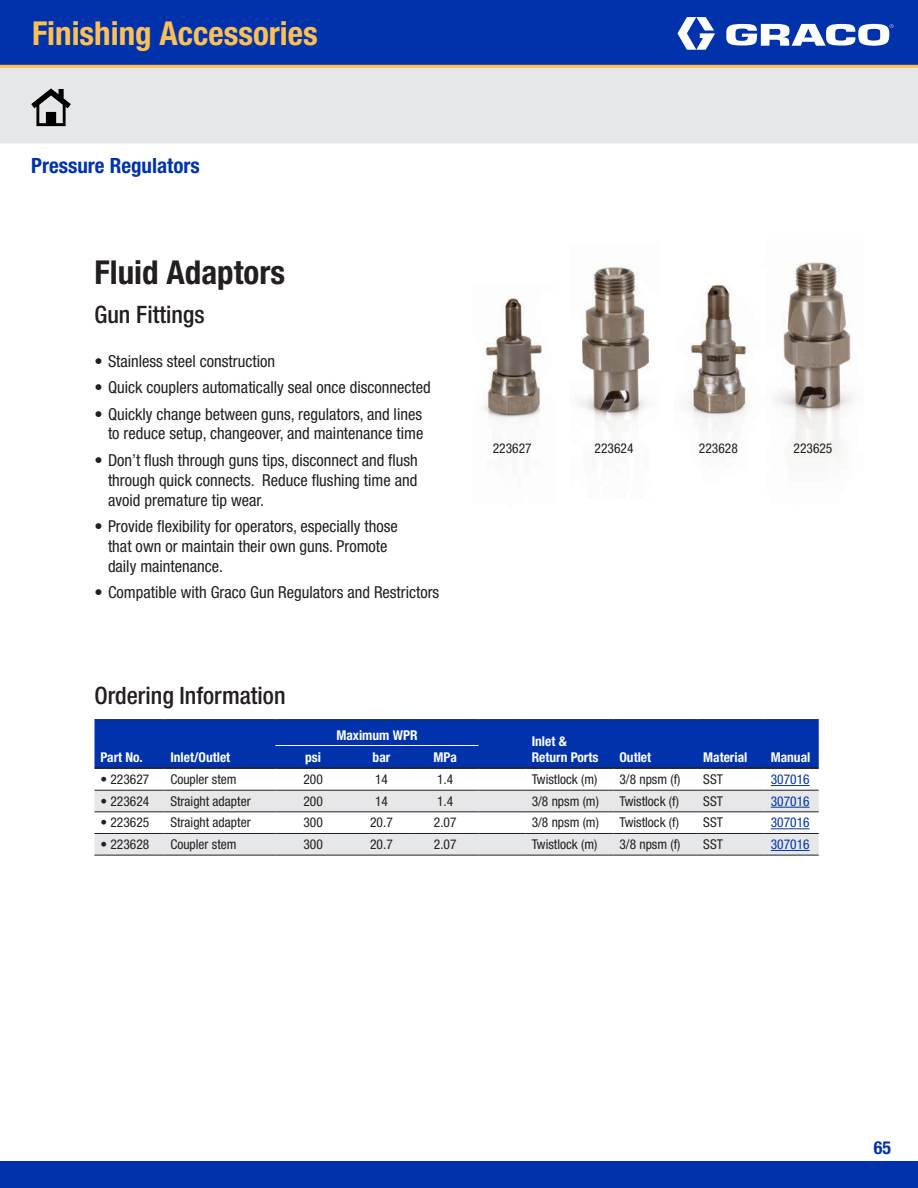
<style>
.page{position:relative;width:918px;height:1188px;background:#fff}
.page>*{position:absolute;margin:0;border:0;box-sizing:border-box;transform-origin:0 0}
.t1{font:700 condensed 33px "Helvetica Neue LT Std";color:#fdc056}
.t2{font:700 condensed 33px "Helvetica Neue LT Std";color:#231f20}
.t3{font:500 condensed 24px "Helvetica Neue LT Std";color:#231f20}
.t4{font:700 condensed 21px "Helvetica Neue LT Std";color:#0033ab}
.t5{font:700 condensed 18px "Helvetica Neue LT Std";color:#0033ab}
.t6{font:condensed 16.5px/19.8px "Helvetica Neue LT Std";color:#231f20;text-align:right}
.t7{font:condensed 13.5px "Helvetica Neue LT Std";color:#231f20}
.t8{font:700 condensed 13.5px "Helvetica Neue LT Std";color:#fff}
.t9{font:condensed 13.5px "Helvetica Neue LT Std";color:#0033ab}
</style>
<div class="page">
<div style="left:0;top:68px;width:918px;height:75px;background:#e6e7e9"></div>
<div style="left:0;top:1161px;width:918px;height:27px;background:#0033ab"></div>
<div style="left:0;top:0;width:918px;height:68px;background:#0033ab"></div>
<svg style="left:677px;top:17px;width:38px;height:33px"></svg>
<svg style="left:726px;top:23px;width:167px;height:23px"></svg>
<hr style="left:0;top:65px;width:918px;height:3px;background:#fdc056">
<svg style="left:31px;top:88px;width:40px;height:38px;background:#8c8d8e"></svg>
<div style="left:94px;top:720px;width:725px;height:47px;background:#0033ab"></div>
<svg style="left:94px;top:791px;width:725px;height:64px;fill:#e6e7e9"></svg>
<hr style="left:94px;top:855px;width:70px;height:1px;background:#231f20">
<hr style="left:478px;top:855px;width:48px;height:1px;background:#231f20">
<hr style="left:526px;top:855px;width:87px;height:1px;background:#231f20">
<hr style="left:613px;top:855px;width:84px;height:1px;background:#231f20">
<hr style="left:697px;top:855px;width:68px;height:1px;background:#231f20">
<hr style="left:765px;top:855px;width:54px;height:1px;background:#231f20">
<hr style="left:94px;top:719px;width:70px;height:1px;background:#231f20">
<hr style="left:94px;top:767px;width:70px;height:2px;background:#231f20">
<hr style="left:94px;top:790px;width:70px;height:1px;background:#231f20">
<hr style="left:164px;top:790px;width:111px;height:1px;background:#231f20">
<hr style="left:275px;top:790px;width:76px;height:1px;background:#231f20">
<hr style="left:351px;top:790px;width:61px;height:1px;background:#231f20">
<hr style="left:412px;top:790px;width:66px;height:1px;background:#231f20">
<hr style="left:478px;top:790px;width:48px;height:1px;background:#231f20">
<hr style="left:526px;top:790px;width:87px;height:1px;background:#231f20">
<hr style="left:613px;top:790px;width:84px;height:1px;background:#231f20">
<hr style="left:697px;top:790px;width:68px;height:1px;background:#231f20">
<hr style="left:765px;top:790px;width:54px;height:1px;background:#231f20">
<hr style="left:94px;top:811px;width:70px;height:1px;background:#231f20">
<hr style="left:164px;top:811px;width:111px;height:1px;background:#231f20">
<hr style="left:275px;top:811px;width:76px;height:1px;background:#231f20">
<hr style="left:351px;top:811px;width:61px;height:1px;background:#231f20">
<hr style="left:412px;top:811px;width:66px;height:1px;background:#231f20">
<hr style="left:478px;top:811px;width:48px;height:1px;background:#231f20">
<hr style="left:526px;top:811px;width:87px;height:1px;background:#231f20">
<hr style="left:613px;top:811px;width:84px;height:1px;background:#231f20">
<hr style="left:697px;top:811px;width:68px;height:1px;background:#231f20">
<hr style="left:765px;top:811px;width:54px;height:1px;background:#231f20">
<hr style="left:94px;top:833px;width:70px;height:1px;background:#231f20">
<hr style="left:164px;top:833px;width:111px;height:1px;background:#231f20">
<hr style="left:275px;top:833px;width:76px;height:1px;background:#231f20">
<hr style="left:351px;top:833px;width:61px;height:1px;background:#231f20">
<hr style="left:412px;top:833px;width:66px;height:1px;background:#231f20">
<hr style="left:478px;top:833px;width:48px;height:1px;background:#231f20">
<hr style="left:526px;top:833px;width:87px;height:1px;background:#231f20">
<hr style="left:613px;top:833px;width:84px;height:1px;background:#231f20">
<hr style="left:697px;top:833px;width:68px;height:1px;background:#231f20">
<hr style="left:765px;top:833px;width:54px;height:1px;background:#231f20">
<hr style="left:164px;top:855px;width:111px;height:1px;background:#231f20">
<hr style="left:275px;top:855px;width:76px;height:1px;background:#231f20">
<hr style="left:351px;top:855px;width:61px;height:1px;background:#231f20">
<hr style="left:412px;top:855px;width:66px;height:1px;background:#231f20">
<hr style="left:275px;top:767px;width:76px;height:2px;background:#231f20">
<hr style="left:351px;top:767px;width:61px;height:2px;background:#231f20">
<hr style="left:412px;top:767px;width:66px;height:2px;background:#231f20">
<hr style="left:164px;top:719px;width:111px;height:1px;background:#231f20">
<hr style="left:275px;top:719px;width:76px;height:1px;background:#231f20">
<hr style="left:351px;top:719px;width:61px;height:1px;background:#231f20">
<hr style="left:412px;top:719px;width:66px;height:1px;background:#231f20">
<hr style="left:478px;top:719px;width:48px;height:1px;background:#231f20">
<hr style="left:526px;top:719px;width:87px;height:1px;background:#231f20">
<hr style="left:613px;top:719px;width:84px;height:1px;background:#231f20">
<hr style="left:697px;top:719px;width:68px;height:1px;background:#231f20">
<hr style="left:765px;top:719px;width:54px;height:1px;background:#231f20">
<hr style="left:164px;top:767px;width:111px;height:2px;background:#231f20">
<hr style="left:478px;top:767px;width:48px;height:2px;background:#231f20">
<hr style="left:526px;top:767px;width:87px;height:2px;background:#231f20">
<hr style="left:613px;top:767px;width:84px;height:2px;background:#231f20">
<hr style="left:697px;top:767px;width:68px;height:2px;background:#231f20">
<hr style="left:765px;top:767px;width:54px;height:2px;background:#231f20">
<hr style="left:275px;top:745px;width:76px;height:1px;background:#fff">
<hr style="left:351px;top:745px;width:61px;height:1px;background:#fff">
<hr style="left:412px;top:745px;width:66px;height:1px;background:#fff">
<hr style="left:771px;top:785px;width:39px;height:1px;background:#0033ab">
<hr style="left:771px;top:807px;width:39px;height:1px;background:#0033ab">
<hr style="left:771px;top:828px;width:39px;height:1px;background:#0033ab">
<hr style="left:771px;top:850px;width:39px;height:1px;background:#0033ab">
<img style="left:579px;top:266px;width:71px;height:164px">
<img style="left:683px;top:285px;width:65px;height:162px">
<img style="left:483px;top:297px;width:59px;height:125px">
<img style="left:775px;top:262px;width:78px;height:196px">
<h1 class="t1" style="left:32px;top:13px;width:287px">Finishing Accessories</h1>
<p class="t4" style="left:31px;top:152px;width:170px">Pressure Regulators</p>
<p class="t2" style="left:94px;top:252px;width:192px">Fluid Adaptors</p>
<p class="t3" style="left:94px;top:300px;width:112px">Gun Fittings</p>
<p class="t6" style="left:94px;top:351px;width:182px">• Stainless steel construction</p>
<p class="t6" style="left:94px;top:377px;width:338px">• Quick couplers automatically seal once disconnected</p>
<p class="t6" style="left:94px;top:404px;width:330px">• Quickly change between guns, regulators, and lines to reduce setup, changeover, and maintenance time</p>
<p class="t6" style="left:108px;top:450px;width:311px;text-align:justify;text-indent:-14px">• Don’t flush through guns tips, disconnect and flush through quick connects. Reduce flushing time and avoid premature tip wear.</p>
<p class="t6" style="left:108px;top:516px;width:291px;text-align:left;text-indent:-14px">• Provide flexibility for operators, especially those that own or maintain their own guns. Promote daily maintenance.</p>
<p class="t6" style="left:94px;top:582px;width:346px">• Compatible with Graco Gun Regulators and Restrictors</p>
<p class="t3" style="left:94px;top:681px;width:193px">Ordering Information</p>
<p class="t8" style="left:336px;top:727px;width:83px">Maximum WPR</p>
<p class="t7" style="left:493px;top:440px;width:40px">223627</p>
<p class="t7" style="left:595px;top:440px;width:40px">223624</p>
<p class="t7" style="left:699px;top:440px;width:40px">223628</p>
<p class="t7" style="left:794px;top:440px;width:40px">223625</p>
<p class="t8" style="left:532px;top:733px;width:36px">Inlet &amp;</p>
<p class="t8" style="left:100px;top:749px;width:44px">Part No.</p>
<p class="t8" style="left:170px;top:749px;width:61px">Inlet/Outlet</p>
<p class="t8" style="left:305px;top:749px;width:17px">psi</p>
<p class="t8" style="left:373px;top:749px;width:19px">bar</p>
<p class="t8" style="left:434px;top:749px;width:25px">MPa</p>
<p class="t8" style="left:532px;top:749px;width:68px">Return Ports</p>
<p class="t8" style="left:619px;top:749px;width:33px">Outlet</p>
<p class="t8" style="left:703px;top:749px;width:46px">Material</p>
<p class="t8" style="left:771px;top:749px;width:41px">Manual</p>
<p class="t7" style="left:100px;top:772px;width:50px">• 223627</p>
<p class="t7" style="left:170px;top:772px;width:68px">Coupler stem</p>
<p class="t7" style="left:303px;top:772px;width:21px">200</p>
<p class="t7" style="left:375px;top:772px;width:14px">14</p>
<p class="t7" style="left:437px;top:772px;width:18px">1.4</p>
<p class="t7" style="left:532px;top:772px;width:67px">Twistlock (m)</p>
<p class="t7" style="left:619px;top:772px;width:62px">3/8 npsm (f)</p>
<p class="t7" style="left:703px;top:772px;width:21px">SST</p>
<p class="t9" style="left:771px;top:772px;width:40px">307016</p>
<p class="t7" style="left:100px;top:793px;width:50px">• 223624</p>
<p class="t7" style="left:170px;top:793px;width:82px">Straight adapter</p>
<p class="t7" style="left:303px;top:793px;width:21px">200</p>
<p class="t7" style="left:375px;top:793px;width:14px">14</p>
<p class="t7" style="left:437px;top:793px;width:18px">1.4</p>
<p class="t7" style="left:532px;top:793px;width:69px">3/8 npsm (m)</p>
<p class="t7" style="left:619px;top:793px;width:61px">Twistlock (f)</p>
<p class="t7" style="left:703px;top:793px;width:21px">SST</p>
<p class="t9" style="left:771px;top:793px;width:40px">307016</p>
<p class="t7" style="left:100px;top:815px;width:50px">• 223625</p>
<p class="t7" style="left:170px;top:815px;width:82px">Straight adapter</p>
<p class="t7" style="left:303px;top:815px;width:21px">300</p>
<p class="t7" style="left:370px;top:815px;width:24px">20.7</p>
<p class="t7" style="left:434px;top:815px;width:24px">2.07</p>
<p class="t7" style="left:532px;top:815px;width:69px">3/8 npsm (m)</p>
<p class="t7" style="left:619px;top:815px;width:61px">Twistlock (f)</p>
<p class="t7" style="left:703px;top:815px;width:21px">SST</p>
<p class="t9" style="left:771px;top:815px;width:40px">307016</p>
<p class="t7" style="left:100px;top:837px;width:50px">• 223628</p>
<p class="t7" style="left:170px;top:837px;width:68px">Coupler stem</p>
<p class="t7" style="left:303px;top:837px;width:21px">300</p>
<p class="t7" style="left:370px;top:837px;width:24px">20.7</p>
<p class="t7" style="left:434px;top:837px;width:24px">2.07</p>
<p class="t7" style="left:532px;top:837px;width:67px">Twistlock (m)</p>
<p class="t7" style="left:619px;top:837px;width:62px">3/8 npsm (f)</p>
<p class="t7" style="left:703px;top:837px;width:21px">SST</p>
<p class="t9" style="left:771px;top:837px;width:40px">307016</p>
<p class="t5" style="left:874px;top:1137px;width:19px">65</p>
</div>
